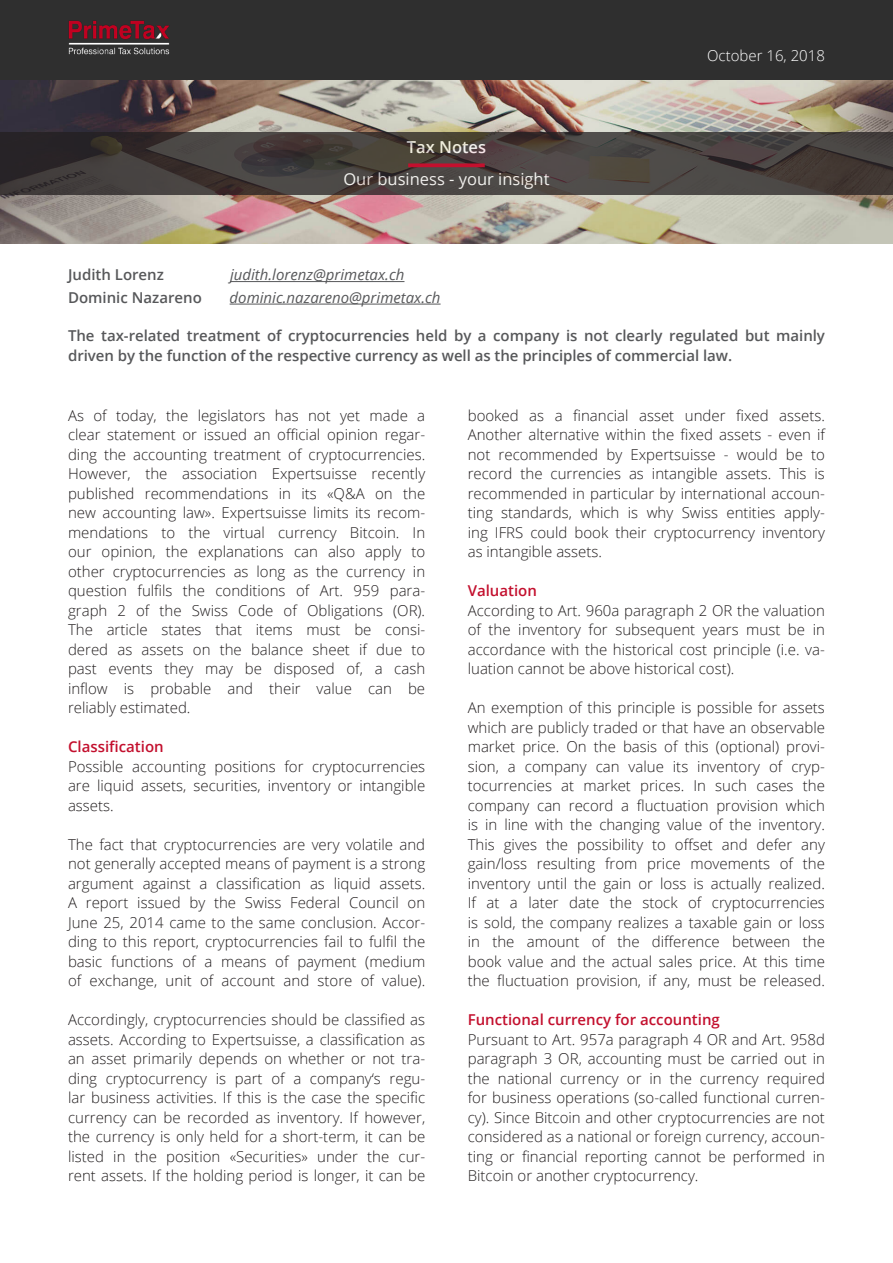
<style>
.page{position:relative;width:893px;height:1263px;background:#fff}
.page>*{position:absolute;margin:0;border:0;box-sizing:border-box;transform-origin:0 0}
.t1{font:16.5px "Open Sans";color:#fff}
.t2{font:600 16.5px "Open Sans";color:#fff}
.t3{font:300 15px/19.5px "Open Sans";color:#231f20}
.t4{font:600 15px "Open Sans";letter-spacing:-.005em;color:#57585a}
.t5{font:600 15px "Open Sans";color:#c3102e}
.t6{font:italic 15px "Open Sans";color:#57585a}
.t7{font:300 15px "Open Sans";color:#fff}
</style>
<div class="page">
<img style="left:0;top:80px;width:893px;height:163px">
<div style="left:0;top:0;width:893px;height:80px;background:#2f2f2f"></div>
<svg style="left:0;top:132px;width:893px;height:63px;background:#443e3b"></svg>
<svg style="left:408px;top:163px;width:77px;height:4px"></svg>
<img style="left:68px;top:20px;width:102px;height:35px">
<hr style="left:230px;top:281px;width:174px;height:1px;background:#57585a">
<hr style="left:230px;top:304px;width:211px;height:1px;background:#57585a">
<p class="t2" style="left:407px;top:136px;width:81px">Tax Notes</p>
<p class="t1" style="left:343px;top:168px;width:208px">Our business - your insight</p>
<p class="t7" style="left:707px;top:46px;width:119px">October 16, 2018</p>
<p class="t4" style="left:68px;top:265px;width:97px">Judith Lorenz</p>
<p class="t6" style="left:230px;top:265px;width:176px">judith.lorenz@primetax.ch</p>
<p class="t4" style="left:68px;top:287px;width:135px">Dominic Nazareno</p>
<p class="t6" style="left:230px;top:287px;width:212px">dominic.nazareno@primetax.ch</p>
<p class="t4" style="left:68px;top:325px;width:758px">The tax-related treatment of cryptocurrencies held by a company is not clearly regulated but mainly</p>
<p class="t4" style="left:68px;top:345px;width:666px">driven by the function of the respective currency as well as the principles of commercial law.</p>
<p class="t3" style="left:68px;top:405px;width:359px">As of today, the legislators has not yet made a</p>
<p class="t3" style="left:68px;top:425px;width:359px">clear statement or issued an official opinion regar-</p>
<p class="t3" style="left:68px;top:444px;width:359px">ding the accounting treatment of cryptocurrencies.</p>
<p class="t3" style="left:68px;top:464px;width:359px">However, the association Expertsuisse recently</p>
<p class="t3" style="left:68px;top:483px;width:359px">published recommendations in its «Q&amp;A on the</p>
<p class="t3" style="left:68px;top:503px;width:359px">new accounting law». Expertsuisse limits its recom-</p>
<p class="t3" style="left:68px;top:522px;width:359px">mendations to the virtual currency Bitcoin. In</p>
<p class="t3" style="left:68px;top:542px;width:359px">our opinion, the explanations can also apply to</p>
<p class="t3" style="left:68px;top:561px;width:359px">other cryptocurrencies as long as the currency in</p>
<p class="t3" style="left:68px;top:581px;width:359px">question fulfils the conditions of Art. 959 para&shy;graph 2 of the Swiss Code of Obligations (OR).</p>
<p class="t3" style="left:68px;top:620px;width:359px">The article states that items must be consi-</p>
<p class="t3" style="left:68px;top:639px;width:359px">dered as assets on the balance sheet if due to past events they may be disposed of, a cash</p>
<p class="t3" style="left:68px;top:678px;width:359px">inflow is probable and their value can be</p>
<p class="t3" style="left:68px;top:698px;width:124px">reliably estimated.</p>
<p class="t5" style="left:68px;top:736px;width:97px">Classification</p>
<p class="t3" style="left:68px;top:756px;width:359px">Possible accounting positions for cryptocurrencies</p>
<p class="t3" style="left:68px;top:776px;width:359px">are liquid assets, securities, inventory or intangible</p>
<p class="t3" style="left:68px;top:795px;width:47px">assets.</p>
<p class="t3" style="left:68px;top:834px;width:359px;text-align:justify">The fact that cryptocurrencies are very volatile and not generally accepted means of payment is a strong argument against a classification as liquid assets.<br>A report issued by the Swiss Federal Council on June 25, 2014 came to the same conclusion. Accor&shy;ding to this report, cryptocurrencies fail to fulfil the basic functions of a means of payment (medium of exchange, unit of account and store of value).</p>
<p class="t3" style="left:68px;top:1010px;width:359px">Accordingly, cryptocurrencies should be classified as</p>
<p class="t3" style="left:68px;top:1029px;width:359px">assets. According to Expertsuisse, a classification as</p>
<p class="t3" style="left:68px;top:1049px;width:359px;text-align:justify">an asset primarily depends on whether or not tra&shy;ding cryptocurrency is part of a company‘s regu&shy;lar business activities. If this is the case the specific</p>
<p class="t3" style="left:68px;top:1107px;width:359px;text-align:justify">currency can be recorded as inventory. If however, the currency is only held for a short-term, it can be listed in the position «Securities» under the cur&shy;rent assets. If the holding period is longer, it can be</p>
<p class="t3" style="left:468px;top:405px;width:359px">booked as a financial asset under fixed assets.</p>
<p class="t3" style="left:468px;top:425px;width:359px">Another alternative within the fixed assets - even if</p>
<p class="t3" style="left:468px;top:444px;width:359px">not recommended by Expertsuisse - would be to</p>
<p class="t3" style="left:468px;top:464px;width:359px">record the currencies as intangible assets. This is</p>
<p class="t3" style="left:468px;top:483px;width:359px">recommended in particular by international accoun-</p>
<p class="t3" style="left:468px;top:503px;width:359px">ting standards, which is why Swiss entities apply-</p>
<p class="t3" style="left:468px;top:522px;width:359px">ing IFRS could book their cryptocurrency inventory</p>
<p class="t3" style="left:468px;top:542px;width:136px">as intangible assets.</p>
<p class="t5" style="left:468px;top:580px;width:71px">Valuation</p>
<p class="t3" style="left:468px;top:600px;width:359px">According to Art. 960a paragraph 2 OR the valuation of the inventory for subsequent years must be in</p>
<p class="t3" style="left:468px;top:639px;width:359px">accordance with the historical cost principle (i.e. va&shy;luation cannot be above historical cost).</p>
<p class="t3" style="left:468px;top:698px;width:359px">An exemption of this principle is possible for assets which are publicly traded or that have an observable</p>
<p class="t3" style="left:468px;top:737px;width:359px">market price. On the basis of this (optional) provi-</p>
<p class="t3" style="left:468px;top:756px;width:359px">sion, a company can value its inventory of cryp&shy;tocurrencies at market prices. In such cases the</p>
<p class="t3" style="left:468px;top:795px;width:359px">company can record a fluctuation provision which</p>
<p class="t3" style="left:468px;top:815px;width:359px">is in line with the changing value of the inventory.</p>
<p class="t3" style="left:468px;top:834px;width:359px">This gives the possibility to offset and defer any</p>
<p class="t3" style="left:468px;top:854px;width:359px">gain/loss resulting from price movements of the</p>
<p class="t3" style="left:468px;top:873px;width:359px">inventory until the gain or loss is actually realized.</p>
<p class="t3" style="left:468px;top:893px;width:359px">If at a later date the stock of cryptocurrencies</p>
<p class="t3" style="left:468px;top:912px;width:359px">is sold, the company realizes a taxable gain or loss</p>
<p class="t3" style="left:468px;top:932px;width:359px">in the amount of the difference between the</p>
<p class="t3" style="left:468px;top:951px;width:359px">book value and the actual sales price. At this time</p>
<p class="t3" style="left:468px;top:971px;width:359px">the fluctuation provision, if any, must be released.</p>
<p class="t5" style="left:468px;top:1009px;width:254px">Functional currency for accounting</p>
<p class="t3" style="left:468px;top:1029px;width:359px;text-align:justify">Pursuant to Art. 957a paragraph 4 OR and Art. 958d paragraph 3 OR, accounting must be carried out in the national currency or in the currency required for business operations (so-called functional curren&shy;cy). Since Bitcoin and other cryptocurrencies are not</p>
<p class="t3" style="left:468px;top:1127px;width:359px">considered as a national or foreign currency, accoun&shy;ting or financial reporting cannot be performed in</p>
<p class="t3" style="left:468px;top:1166px;width:232px">Bitcoin or another cryptocurrency.</p>
</div>
